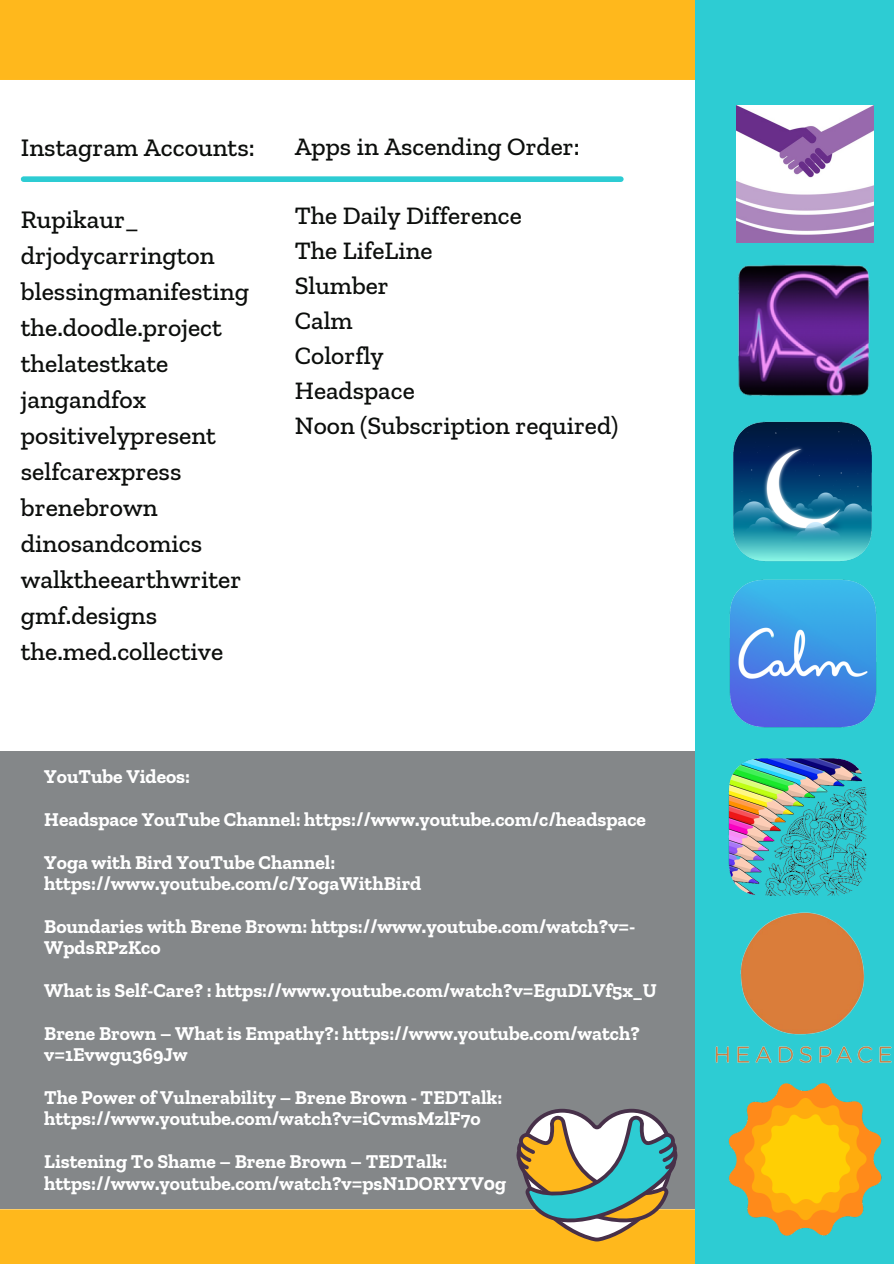
<style>
.page{position:relative;width:894px;height:1264px;background:#fff}
.page>*{position:absolute;margin:0;border:0;box-sizing:border-box;transform-origin:0 0}
.t1{font:500 25.8px "Zilla Slab";color:#0c0e0c}
.t2{font:500 25.5px "Zilla Slab";color:#0c0e0c}
.t3{font:700 19.5px/21.5px "Zilla Slab";color:#fff}
</style>
<div class="page">
<div style="left:0;top:0;width:893px;height:80px;background:#ffb81c"></div>
<div style="left:0;top:1209px;width:884px;height:54px;background:#ffb81c"></div>
<div style="left:0;top:751px;width:695px;height:457px;background:#848789"></div>
<svg style="left:515px;top:1108px;width:163px;height:133px"></svg>
<div style="left:24px;top:176px;width:596px;height:6px;background:#2dccd3"></div>
<div style="left:694px;top:0;width:199px;height:1263px;background:#2dccd3"></div>
<img style="left:694px;top:875px;width:198px;height:224px">
<img style="left:729px;top:579px;width:148px;height:149px">
<img style="left:738px;top:264px;width:132px;height:132px">
<img style="left:733px;top:421px;width:139px;height:141px">
<img style="left:736px;top:105px;width:137px;height:138px">
<img style="left:720px;top:758px;width:153px;height:144px">
<img style="left:716px;top:1070px;width:176px;height:166px">
<p class="t1" style="left:21px;top:131px;width:235px">Instagram Accounts:</p>
<p class="t1" style="left:21px;top:203px;width:119px">Rupikaur_</p>
<p class="t1" style="left:21px;top:239px;width:195px">drjodycarrington</p>
<p class="t1" style="left:21px;top:275px;width:229px">blessingmanifesting</p>
<p class="t1" style="left:21px;top:311px;width:202px">the.doodle.project</p>
<p class="t1" style="left:21px;top:347px;width:149px">thelatestkate</p>
<p class="t1" style="left:21px;top:383px;width:127px">jangandfox</p>
<p class="t1" style="left:21px;top:420px;width:196px">positivelypresent</p>
<p class="t1" style="left:21px;top:456px;width:162px">selfcarexpress</p>
<p class="t1" style="left:21px;top:492px;width:138px">brenebrown</p>
<p class="t1" style="left:21px;top:528px;width:183px">dinosandcomics</p>
<p class="t1" style="left:21px;top:564px;width:222px">walktheearthwriter</p>
<p class="t1" style="left:21px;top:600px;width:138px">gmf.designs</p>
<p class="t1" style="left:21px;top:636px;width:204px">the.med.collective</p>
<p class="t2" style="left:294px;top:130px;width:286px">Apps in Ascending Order:</p>
<p class="t2" style="left:294px;top:200px;width:229px">The Daily Difference</p>
<p class="t2" style="left:294px;top:235px;width:139px">The LifeLine</p>
<p class="t2" style="left:294px;top:270px;width:96px">Slumber</p>
<p class="t2" style="left:294px;top:305px;width:60px">Calm</p>
<p class="t2" style="left:294px;top:340px;width:91px">Colorfly</p>
<p class="t2" style="left:294px;top:375px;width:121px">Headspace</p>
<p class="t2" style="left:294px;top:410px;width:325px">Noon (Subscription required)</p>
<p class="t3" style="left:44px;top:765px;width:147px">YouTube Videos:</p>
<p class="t3" style="left:44px;top:808px;width:603px">Headspace YouTube Channel: https://www.youtube.com/c/headspace</p>
<p class="t3" style="left:44px;top:851px;width:378px">Yoga with Bird YouTube Channel: https://www.youtube.com/c/YogaWithBird</p>
<p class="t3" style="left:44px;top:915px;width:592px">Boundaries with Brene Brown: https://www.youtube.com/watch?v=-<br>WpdsRPzKco</p>
<p class="t3" style="left:44px;top:979px;width:613px">What is Self-Care? : https://www.youtube.com/watch?v=EguDLVf5x_U</p>
<p class="t3" style="left:44px;top:1022px;width:597px">Brene Brown – What is Empathy?: https://www.youtube.com/watch? v=1Evwgu369Jw</p>
<p class="t3" style="left:44px;top:1086px;width:459px">The Power of Vulnerability – Brene Brown - TEDTalk: https://www.youtube.com/watch?v=iCvmsMzlF7o</p>
<p class="t3" style="left:44px;top:1150px;width:463px">Listening To Shame – Brene Brown – TEDTalk: https://www.youtube.com/watch?v=psN1DORYYV0g</p>
</div>
